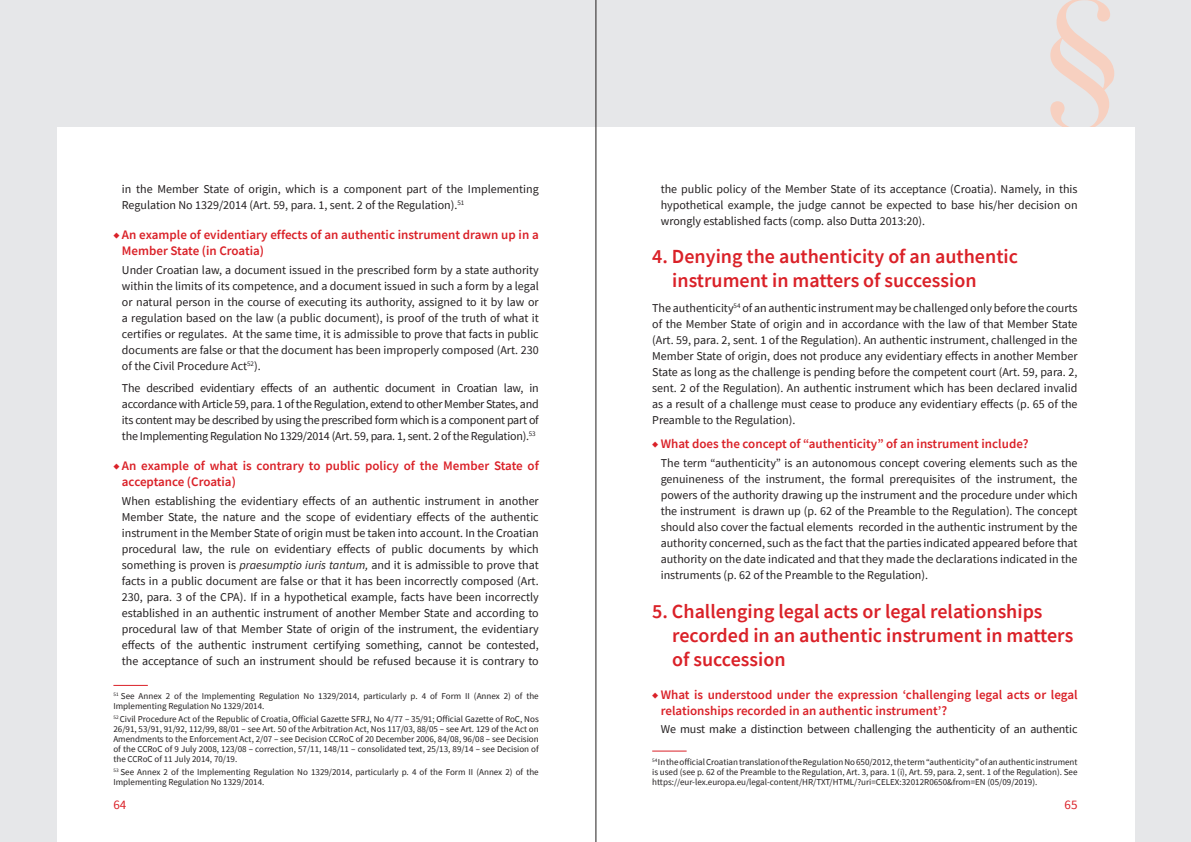
<style>
.page{position:relative;width:1191px;height:842px;background:#e6e7e9}
.page>*{position:absolute;margin:0;border:0;box-sizing:border-box;transform-origin:0 0}
.t1{font:600 20px/24px "Source Sans Pro";color:#da2128}
.t2{font:600 13px/16px "Source Sans Pro";color:#da2128}
.t3{font:13px "Source Sans Pro";color:#da2128}
.t4{font:12px/16px "Source Sans Pro";color:#231f20;text-align:justify}
.t5{font:9px/10px "Source Sans Pro";color:#231f20}
.s1{font-size:7px}
.s2{font-style:italic}
</style>
<div class="page">
<svg style="left:1050px;top:0;width:64px;height:128px"></svg>
<div style="left:57px;top:128px;width:1077px;height:714px;background:#fff"></div>
<hr style="left:596px;top:0;width:1px;height:842px;background:#231f20">
<hr style="left:113px;top:685px;width:35px;height:1px;background:#da2128">
<hr style="left:652px;top:750px;width:34px;height:1px;background:#da2128">
<p class="t4" style="left:660px;top:181px;width:418px">the public policy of the Member State of its acceptance (Croatia). Namely, in this hypothetical example, the judge cannot be expected to base his/her decision on wrongly established facts (comp. also Dutta 2013:20).</p>
<h1 class="t1" style="left:672px;top:245px;width:347px;text-indent:-20px">4. Denying the authenticity of an authentic instrument in matters of succession</h1>
<p class="t4" style="left:652px;top:300px;width:427px">The authenticity<sup>54</sup> of an authentic instrument may be challenged only before the courts of the Member State of origin and in accordance with the law of that Member State (Art. 59, para. 2, sent. 1 of the Regulation). An authentic instrument, challenged in the Member State of origin, does not produce any evidentiary effects in another Member State as long as the challenge is pending before the competent court (Art. 59, para. 2, sent. 2 of the Regulation). An authentic instrument which has been declared invalid as a result of a challenge must cease to produce any evidentiary effects (p. 65 of the Preamble to the Regulation).</p>
<p class="t2" style="left:652px;top:436px;width:378px"><span class="s1">◆</span> What does the concept of “authenticity” of an instrument include?</p>
<p class="t4" style="left:660px;top:455px;width:418px">The term “authenticity” is an autonomous concept covering elements such as the genuineness of the instrument, the formal prerequisites of the instrument, the powers of the authority drawing up the instrument and the procedure under which the instrument is drawn up (p. 62 of the Preamble to the Regulation). The concept should also cover the factual elements recorded in the authentic instrument by the authority concerned, such as the fact that the parties indicated appeared before that authority on the date indicated and that they made the declarations indicated in the instruments (p. 62 of the Preamble to the Regulation).</p>
<h1 class="t1" style="left:672px;top:599px;width:402px;text-indent:-20px">5. Challenging legal acts or legal relationships recorded in an authentic instrument in matters of succession</h1>
<p class="t2" style="left:660px;top:686px;width:418px;text-indent:-9px"><span class="s1">◆</span> What is understood under the expression ‘challenging legal acts or legal relationships recorded in an authentic instrument’?</p>
<p class="t4" style="left:660px;top:721px;width:418px">We must make a distinction between challenging the authenticity of an authentic</p>
<p class="t4" style="left:122px;top:181px;width:418px">in the Member State of origin, which is a component part of the Implementing<br>Regulation No 1329/2014 (Art. 59, para. 1, sent. 2 of the Regulation).<sup>51</sup></p>
<p class="t2" style="left:122px;top:227px;width:418px;text-indent:-9px"><span class="s1">◆</span> An example of evidentiary effects of an authentic instrument drawn up in a<br>Member State (in Croatia)</p>
<p class="t4" style="left:122px;top:262px;width:418px">Under Croatian law, a document issued in the prescribed form by a state authority within the limits of its competence, and a document issued in such a form by a legal or natural person in the course of executing its authority, assigned to it by law or a regulation based on the law (a public document), is proof of the truth of what it certifies or regulates. At the same time, it is admissible to prove that facts in public documents are false or that the document has been improperly composed (Art. 230 of the Civil Procedure Act<sup>52</sup>).</p>
<p class="t4" style="left:122px;top:380px;width:418px">The described evidentiary effects of an authentic document in Croatian law, in accordance with Article 59, para. 1 of the Regulation, extend to other Member States, and its content may be described by using the prescribed form which is a component part of the Implementing Regulation No 1329/2014 (Art. 59, para. 1, sent. 2 of the Regulation).<sup>53</sup></p>
<p class="t2" style="left:122px;top:458px;width:418px;text-indent:-9px"><span class="s1">◆</span> An example of what is contrary to public policy of the Member State of acceptance (Croatia)</p>
<p class="t4" style="left:122px;top:493px;width:418px">When establishing the evidentiary effects of an authentic instrument in another Member State, the nature and the scope of evidentiary effects of the authentic instrument in the Member State of origin must be taken into account. In the Croatian procedural law, the rule on evidentiary effects of public documents by which something is proven is <span class="s2">praesumptio iuris tantum,</span> and it is admissible to prove that facts in a public document are false or that it has been incorrectly composed (Art.<br>230, para. 3 of the CPA). If in a hypothetical example, facts have been incorrectly established in an authentic instrument of another Member State and according to procedural law of that Member State of origin of the instrument, the evidentiary effects of the authentic instrument certifying something, cannot be contested, the acceptance of such an instrument should be refused because it is contrary to</p>
<p class="t5" style="left:113px;top:691px;width:427px"><sup>51</sup> See Annex 2 of the Implementing Regulation No 1329/2014, particularly p. 4 of Form II (Annex 2) of the<br>Implementing Regulation No 1329/2014.</p>
<p class="t5" style="left:113px;top:714px;width:427px;text-align:justify"><sup>52</sup> Civil Procedure Act of the Republic of Croatia, Official Gazette SFRJ, No 4/77 – 35/91; Official Gazette of RoC, Nos 26/91, 53/91, 91/92, 112/99, 88/01 – see Art. 50 of the Arbitration Act, Nos 117/03, 88/05 – see Art. 129 of the Act on Amendments to the Enforcement Act, 2/07 – see Decision CCRoC of 20 December 2006, 84/08, 96/08 – see Decision of the CCRoC of 9 July 2008, 123/08 – correction, 57/11, 148/11 – consolidated text, 25/13, 89/14 – see Decision of the CCRoC of 11 July 2014, 70/19.</p>
<p class="t5" style="left:113px;top:766px;width:427px"><sup>53</sup> See Annex 2 of the Implementing Regulation No 1329/2014, particularly p. 4 of the Form II (Annex 2) of the<br>Implementing Regulation No 1329/2014.</p>
<p class="t5" style="left:652px;top:756px;width:427px;text-align:justify"><sup>54</sup> In the official Croatian translation of the Regulation No 650/2012, the term “authenticity” of an authentic instrument is used (see p. 62 of the Preamble to the Regulation, Art. 3, para. 1 (i), Art. 59, para. 2, sent. 1 of the Regulation). See https://eur-lex.europa.eu/legal-content/HR/TXT/HTML/?uri=CELEX:32012R0650&amp;from=EN (05/09/2019).</p>
<p class="t3" style="left:113px;top:797px;width:14px">64</p>
<p class="t3" style="left:1064px;top:797px;width:14px">65</p>
</div>
